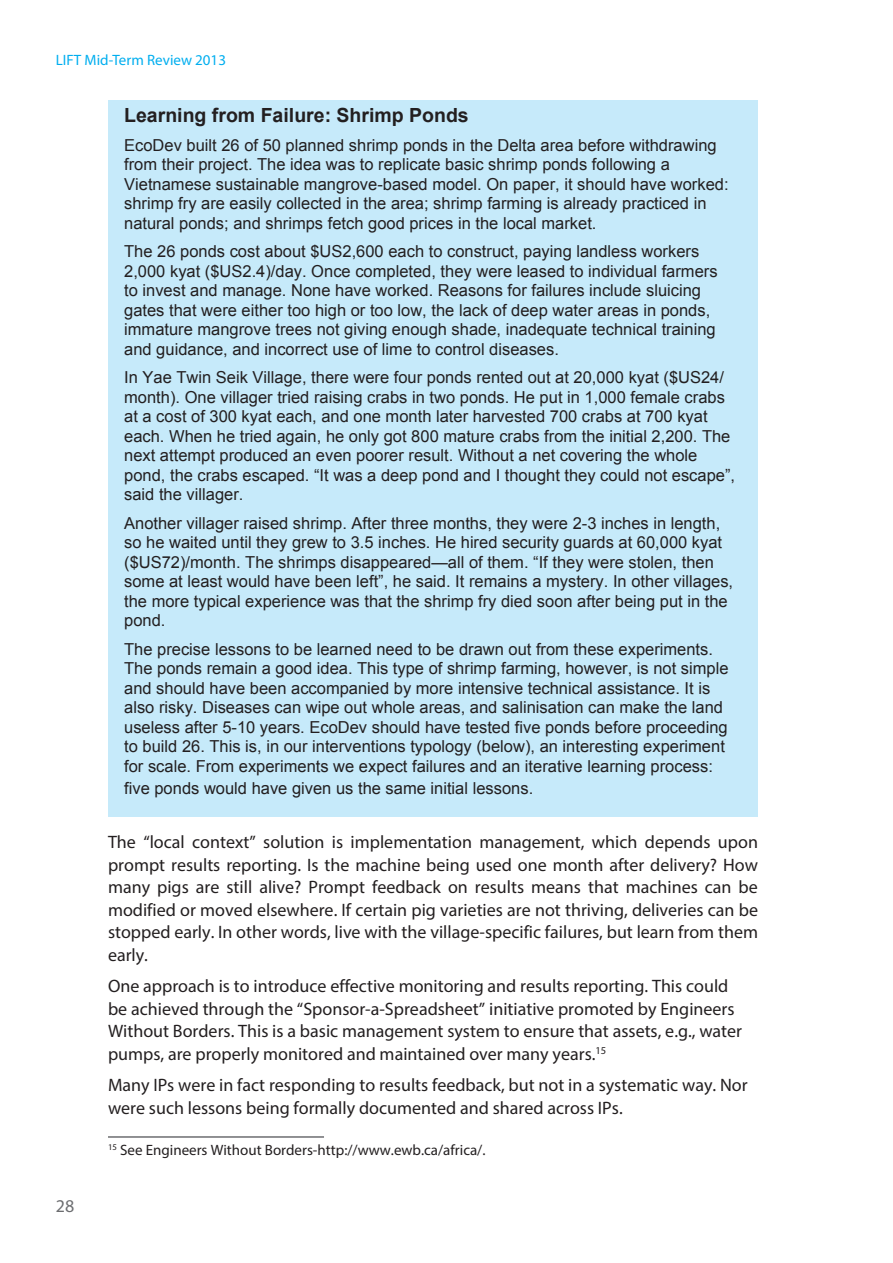
<style>
.page{position:relative;width:893px;height:1263px;background:#fff}
.page>*{position:absolute;margin:0;border:0;box-sizing:border-box;transform-origin:0 0}
.t1{font:700 19.5px "Arial";color:#231f20}
.t2{font:18px/22.5px "Myriad Pro";color:#231f20}
.t3{font:18px "Myriad Pro";color:#6c6d70}
.t4{font:16.5px/19.5px "Arial";color:#231f20}
.t5{font:15px "Myriad Pro";color:#231f20}
.t6{font:15px "Myriad Pro";color:#00aeef}
</style>
<div class="page">
<div style="left:108px;top:100px;width:650px;height:717px;background:#c6eafa"></div>
<hr style="left:108px;top:1136px;width:216px;height:2px;background:#6c6d70">
<p class="t6" style="left:56px;top:51px;width:172px">LIFT Mid-Term Review 2013</p>
<p class="t3" style="left:56px;top:1195px;width:20px">28</p>
<p class="t1" style="left:124px;top:102px;width:346px">Learning from Failure: Shrimp Ponds</p>
<p class="t4" style="left:124px;top:135px;width:606px">EcoDev built 26 of 50 planned shrimp ponds in the Delta area before withdrawing from their project. The idea was to replicate basic shrimp ponds following a Vietnamese sustainable mangrove-based model. On paper, it should have worked: shrimp fry are easily collected in the area; shrimp farming is already practiced in natural ponds; and shrimps fetch good prices in the local market.</p>
<p class="t4" style="left:124px;top:242px;width:595px">The 26 ponds cost about $US2,600 each to construct, paying landless workers 2,000 kyat ($US2.4)/day. Once completed, they were leased to individual farmers to invest and manage. None have worked. Reasons for failures include sluicing gates that were either too high or too low, the lack of deep water areas in ponds, immature mangrove trees not giving enough shade, inadequate technical training and guidance, and incorrect use of lime to control diseases.</p>
<p class="t4" style="left:124px;top:368px;width:612px">In Yae Twin Seik Village, there were four ponds rented out at 20,000 kyat ($US24/ month). One villager tried raising crabs in two ponds. He put in 1,000 female crabs at a cost of 300 kyat each, and one month later harvested 700 crabs at 700 kyat each. When he tried again, he only got 800 mature crabs from the initial 2,200. The next attempt produced an even poorer result. Without a net covering the whole pond, the crabs escaped. “It was a deep pond and I thought they could not escape”, said the villager.</p>
<p class="t4" style="left:124px;top:513px;width:610px">Another villager raised shrimp. After three months, they were 2-3 inches in length, so he waited until they grew to 3.5 inches. He hired security guards at 60,000 kyat ($US72)/month. The shrimps disappeared—all of them. “If they were stolen, then some at least would have been left”, he said. It remains a mystery. In other villages, the more typical experience was that the shrimp fry died soon after being put in the pond.</p>
<p class="t4" style="left:124px;top:639px;width:606px">The precise lessons to be learned need to be drawn out from these experiments.<br>The ponds remain a good idea. This type of shrimp farming, however, is not simple and should have been accompanied by more intensive technical assistance. It is also risky. Diseases can wipe out whole areas, and salinisation can make the land useless after 5-10 years. EcoDev should have tested five ponds before proceeding to build 26. This is, in our interventions typology (below), an interesting experiment for scale. From experiments we expect failures and an iterative learning process:</p>
<p class="t4" style="left:124px;top:779px;width:411px">five ponds would have given us the same initial lessons.</p>
<p class="t2" style="left:108px;top:831px;width:651px;text-align:justify">The “local context” solution is implementation management, which depends upon prompt results reporting. Is the machine being used one month after delivery? How many pigs are still alive? Prompt feedback on results means that machines can be modified or moved elsewhere. If certain pig varieties are not thriving, deliveries can be stopped early. In other words, live with the village-specific failures, but learn from them early.</p>
<p class="t2" style="left:108px;top:975px;width:636px">One approach is to introduce effective monitoring and results reporting. This could be achieved through the “Sponsor-a-Spreadsheet” initiative promoted by Engineers Without Borders. This is a basic management system to ensure that assets, e.g., water pumps, are properly monitored and maintained over many years.<sup>15</sup></p>
<p class="t2" style="left:108px;top:1074px;width:641px">Many IPs were in fact responding to results feedback, but not in a systematic way. Nor were such lessons being formally documented and shared across IPs.</p>
<p class="t5" style="left:108px;top:1141px;width:379px"><sup>15</sup> See Engineers Without Borders-http://www.ewb.ca/africa/.</p>
</div>
